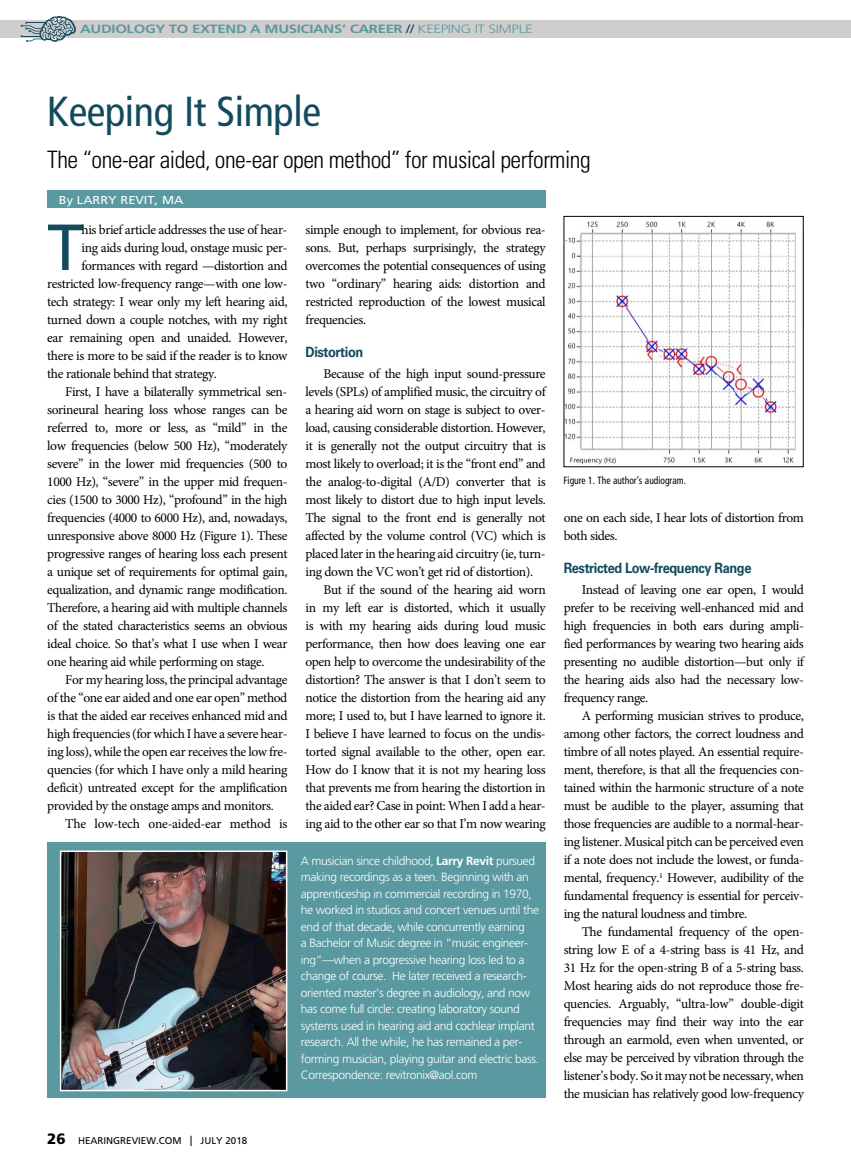
<style>
.page{position:relative;width:851px;height:1161px;background:#fff}
.page>*{position:absolute;margin:0;border:0;box-sizing:border-box;transform-origin:0 0}
.t1{font:65.1px "Frutiger LT Std";color:#124a5e}
.t2{font:condensed 42px "Frutiger LT Std";letter-spacing:-.01em;color:#124a5e}
.t3{font:300 condensed 24px "Univers LT Std";letter-spacing:-.02em;color:#000}
.t4{font:700 14.25px "Univers LT Std";letter-spacing:-.03em;color:#124a5e;scale:.9 1}
.t5{font:13.5px/18px "Minion Pro";letter-spacing:-.03em;color:#000;text-align:justify}
.t6{font:300 12px/16.5px "Frutiger LT Std";letter-spacing:-.03em;color:#fff}
.t7{font:700 12px "Frutiger LT Std";letter-spacing:-.025em;color:#59999f;scale:1.25 1}
.t8{font:11.55px "Frutiger LT Std";color:#fff;scale:1.11 1}
.t9{font:condensed 10.5px "Frutiger LT Std";color:#000;scale:.9 1}
.t10{font:9.75px "Frutiger LT Std";color:#000}
.s1{font-weight:400;color:#124a5e}
.s2{font-weight:300}
.s3{font-weight:700}
.s4{font-weight:900;font-size:15px}
.s5{font-size:14.7px}
</style>
<div class="page">
<div style="left:0;top:20px;width:850px;height:18px;background:#d0cecc"></div>
<svg style="left:21px;top:16px;width:55px;height:26px"></svg>
<div style="left:47px;top:190px;width:498px;height:18px;background:#59999f"></div>
<div style="left:47px;top:842px;width:498px;height:256px;background:#59999f"></div>
<img style="left:63px;top:853px;width:221px;height:235px">
<div style="left:60px;top:850px;width:227px;height:241px;border:2px solid #fff"></div>
<img style="left:565px;top:221px;width:231px;height:244px">
<p class="t7" style="left:80px;top:22px;width:363px">AUDIOLOGY TO EXTEND A MUSICIANS’ CAREER <span class="s1">//</span> <span class="s2">KEEPING IT SIMPLE</span></p>
<h2 class="t2" style="left:47px;top:87px;width:275px">Keeping It Simple</h2>
<h3 class="t3" style="left:47px;top:145px;width:545px">The “one-ear aided, one-ear open method” for musical performing</h3>
<p class="t8" style="left:59px;top:193px;width:114px">By LARRY REVIT, MA</p>
<h1 class="t1" style="left:47px;top:209px;width:38px">T</h1>
<p class="t5" style="left:81px;top:221px;width:207px">his brief article addresses the use of hear-</p>
<p class="t5" style="left:81px;top:239px;width:207px">ing aids during loud, onstage music per-</p>
<p class="t5" style="left:81px;top:257px;width:207px">formances with regard —distortion and</p>
<p class="t5" style="left:47px;top:275px;width:242px">restricted low-frequency range—with one low-</p>
<p class="t5" style="left:47px;top:293px;width:242px">tech strategy: I wear only my left hearing aid,</p>
<p class="t5" style="left:47px;top:311px;width:242px">turned down a couple notches, with my right</p>
<p class="t5" style="left:47px;top:329px;width:242px">ear remaining open and unaided. However,</p>
<p class="t5" style="left:47px;top:347px;width:242px">there is more to be said if the reader is to know</p>
<p class="t5" style="left:47px;top:365px;width:171px">the rationale behind that strategy.</p>
<p class="t5" style="left:65px;top:383px;width:224px">First, I have a bilaterally symmetrical sen-</p>
<p class="t5" style="left:47px;top:401px;width:242px">sorineural hearing loss whose ranges can be</p>
<p class="t5" style="left:47px;top:419px;width:242px">referred to, more or less, as “mild” in the</p>
<p class="t5" style="left:47px;top:437px;width:242px">low frequencies (below 500 Hz), “moderately</p>
<p class="t5" style="left:47px;top:455px;width:242px">severe” in the lower mid frequencies (500 to</p>
<p class="t5" style="left:47px;top:473px;width:242px">1000 Hz), “severe” in the upper mid frequen-</p>
<p class="t5" style="left:47px;top:491px;width:242px">cies (1500 to 3000 Hz), “profound” in the high</p>
<p class="t5" style="left:47px;top:509px;width:242px">frequencies (4000 to 6000 Hz), and, nowadays,</p>
<p class="t5" style="left:47px;top:527px;width:242px">unresponsive above 8000 Hz (Figure 1). These</p>
<p class="t5" style="left:47px;top:545px;width:242px">progressive ranges of hearing loss each present</p>
<p class="t5" style="left:47px;top:563px;width:242px">a unique set of requirements for optimal gain,</p>
<p class="t5" style="left:47px;top:581px;width:242px">equalization, and dynamic range modification.</p>
<p class="t5" style="left:47px;top:599px;width:242px">Therefore, a hearing aid with multiple channels</p>
<p class="t5" style="left:47px;top:617px;width:242px">of the stated characteristics seems an obvious</p>
<p class="t5" style="left:47px;top:635px;width:242px">ideal choice. So that’s what I use when I wear</p>
<p class="t5" style="left:47px;top:653px;width:219px">one hearing aid while performing on stage.</p>
<p class="t5" style="left:65px;top:671px;width:224px">For my hearing loss, the principal advantage</p>
<p class="t5" style="left:47px;top:689px;width:242px">of the “one ear aided and one ear open” method</p>
<p class="t5" style="left:47px;top:707px;width:242px">is that the aided ear receives enhanced mid and</p>
<p class="t5" style="left:47px;top:725px;width:242px">high frequencies (for which I have a severe hear-</p>
<p class="t5" style="left:47px;top:743px;width:242px">ing loss), while the open ear receives the low fre-</p>
<p class="t5" style="left:47px;top:761px;width:242px">quencies (for which I have only a mild hearing</p>
<p class="t5" style="left:47px;top:779px;width:242px">deficit) untreated except for the amplification</p>
<p class="t5" style="left:47px;top:797px;width:228px">provided by the onstage amps and monitors.</p>
<p class="t5" style="left:65px;top:815px;width:224px">The low-tech one-aided-ear method is</p>
<p class="t5" style="left:305px;top:221px;width:242px">simple enough to implement, for obvious rea&shy;sons. But, perhaps surprisingly, the strategy overcomes the potential consequences of using two “ordinary” hearing aids: distortion and restricted reproduction of the lowest musical frequencies.</p>
<p class="t4" style="left:305px;top:344px;width:66px">Distortion</p>
<p class="t5" style="left:323px;top:365px;width:224px">Because of the high input sound-pressure</p>
<p class="t5" style="left:305px;top:383px;width:242px">levels (SPLs) of amplified music, the circuitry of</p>
<p class="t5" style="left:305px;top:401px;width:242px">a hearing aid worn on stage is subject to over-</p>
<p class="t5" style="left:305px;top:419px;width:242px">load, causing considerable distortion. However,</p>
<p class="t5" style="left:305px;top:437px;width:242px">it is generally not the output circuitry that is</p>
<p class="t5" style="left:305px;top:455px;width:242px">most likely to overload; it is the “front end” and</p>
<p class="t5" style="left:305px;top:473px;width:242px">the analog-to-digital (A/D) converter that is</p>
<p class="t5" style="left:305px;top:491px;width:242px">most likely to distort due to high input levels.</p>
<p class="t5" style="left:305px;top:509px;width:242px">The signal to the front end is generally not</p>
<p class="t5" style="left:305px;top:527px;width:242px">affected by the volume control (VC) which is</p>
<p class="t5" style="left:305px;top:545px;width:242px">placed later in the hearing aid circuitry (ie, turn-</p>
<p class="t5" style="left:305px;top:563px;width:229px">ing down the VC won’t get rid of distortion).</p>
<p class="t5" style="left:323px;top:581px;width:224px">But if the sound of the hearing aid worn</p>
<p class="t5" style="left:305px;top:599px;width:242px">in my left ear is distorted, which it usually</p>
<p class="t5" style="left:305px;top:617px;width:242px">is with my hearing aids during loud music</p>
<p class="t5" style="left:305px;top:635px;width:242px">performance, then how does leaving one ear</p>
<p class="t5" style="left:305px;top:653px;width:242px">open help to overcome the undesirability of the</p>
<p class="t5" style="left:305px;top:671px;width:242px">distortion? The answer is that I don’t seem to</p>
<p class="t5" style="left:305px;top:689px;width:242px">notice the distortion from the hearing aid any</p>
<p class="t5" style="left:305px;top:707px;width:242px">more; I used to, but I have learned to ignore it.</p>
<p class="t5" style="left:305px;top:725px;width:242px">I believe I have learned to focus on the undis-</p>
<p class="t5" style="left:305px;top:743px;width:242px">torted signal available to the other, open ear.</p>
<p class="t5" style="left:305px;top:761px;width:242px">How do I know that it is not my hearing loss</p>
<p class="t5" style="left:305px;top:779px;width:242px">that prevents me from hearing the distortion in</p>
<p class="t5" style="left:305px;top:797px;width:242px">the aided ear? Case in point: When I add a hear-</p>
<p class="t5" style="left:305px;top:815px;width:242px">ing aid to the other ear so that I’m now wearing</p>
<p class="t6" style="left:301px;top:853px;width:240px">A musician since childhood, <span class="s3">Larry Revit</span> pursued making recordings as a teen. Beginning with an apprenticeship in commercial recording in 1970, he worked in studios and concert venues until the end of that decade, while concurrently earning<br>a Bachelor of Music degree in “music engineer&shy;ing”—when a progressive hearing loss led to a change of course. He later received a research&shy;oriented master’s degree in audiology, and now has come full circle: creating laboratory sound systems used in hearing aid and cochlear implant research. All the while, he has remained a per&shy;forming musician, playing guitar and electric bass.<br>Correspondence: revitronix@aol.com</p>
<p class="t10" style="left:47px;top:1135px;width:201px"><span class="s4">26</span> HEARINGREVIEW.COM <span class="s5">I</span> JULY 2018</p>
<p class="t9" style="left:563px;top:474px;width:137px">Figure 1. The author’s audiogram.</p>
<p class="t5" style="left:563px;top:509px;width:242px">one on each side, I hear lots of distortion from both sides.</p>
<p class="t4" style="left:563px;top:560px;width:210px">Restricted Low-frequency Range</p>
<p class="t5" style="left:563px;top:581px;width:242px;text-indent:18px">Instead of leaving one ear open, I would prefer to be receiving well-enhanced mid and high frequencies in both ears during ampli&shy;fied performances by wearing two hearing aids presenting no audible distortion—but only if the hearing aids also had the necessary low&shy;frequency range.</p>
<p class="t5" style="left:563px;top:707px;width:242px;text-indent:18px">A performing musician strives to produce, among other factors, the correct loudness and timbre of all notes played. An essential require&shy;ment, therefore, is that all the frequencies con&shy;tained within the harmonic structure of a note must be audible to the player, assuming that those frequencies are audible to a normal-hear&shy;ing listener. Musical pitch can be perceived even if a note does not include the lowest, or funda&shy;mental, frequency.<sup>1</sup> However, audibility of the fundamental frequency is essential for perceiv&shy;ing the natural loudness and timbre.</p>
<p class="t5" style="left:563px;top:923px;width:242px;text-indent:18px">The fundamental frequency of the open&shy;string low E of a 4-string bass is 41 Hz, and 31 Hz for the open-string B of a 5-string bass.<br>Most hearing aids do not reproduce those fre&shy;quencies. Arguably, “ultra-low” double-digit frequencies may find their way into the ear through an earmold, even when unvented, or else may be perceived by vibration through the listener’s body. So it may not be necessary, when the musician has relatively good low-frequency</p>
</div>
